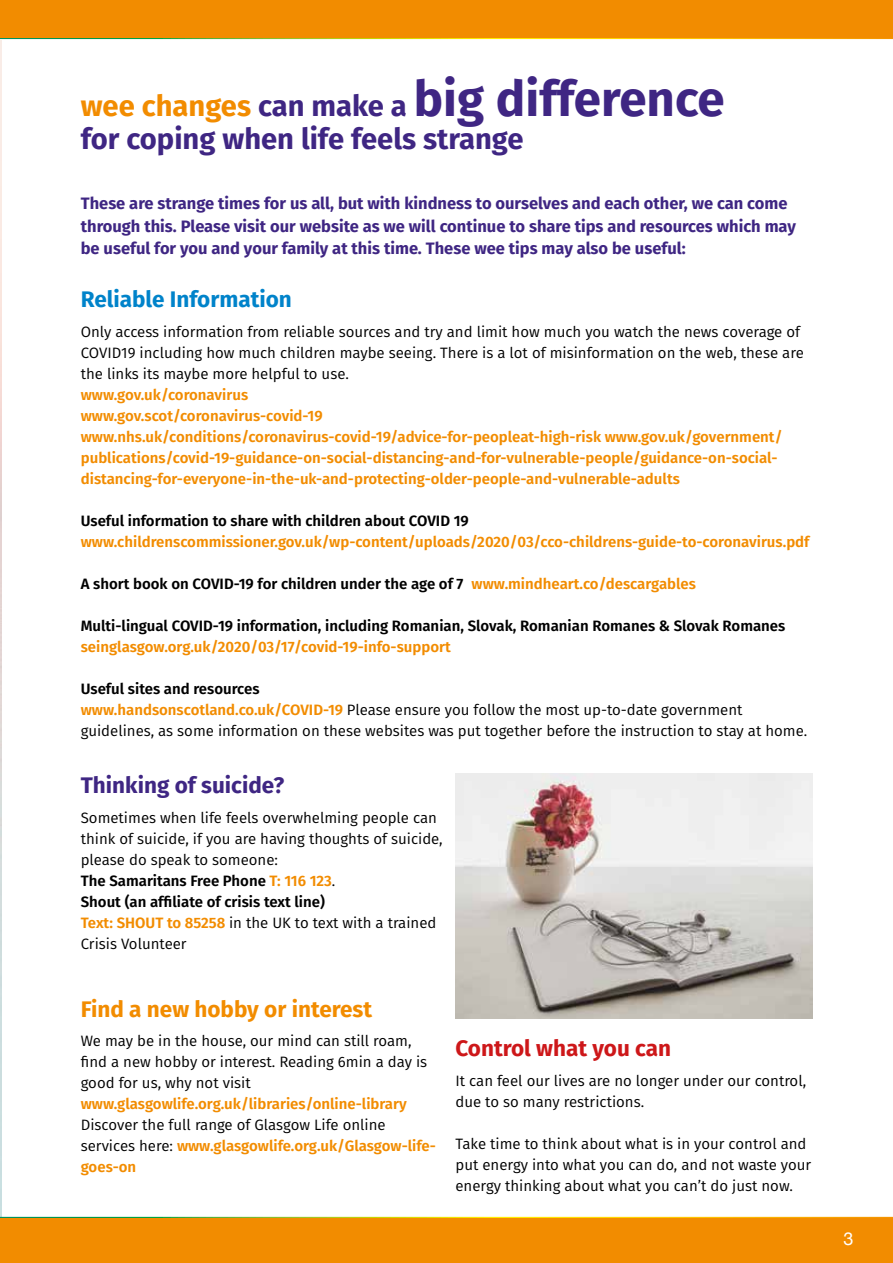
<style>
.page{position:relative;width:893px;height:1263px;background:#fff}
.page>*{position:absolute;margin:0;border:0;box-sizing:border-box;transform-origin:0 0}
.t1{font:700 49.2px "Fira Sans";color:#3f2683}
.t2{font:700 29.25px "Fira Sans";color:#3f2683}
.t3{font:700 22.5px "Fira Sans";color:#f28c00}
.t4{font:700 22.5px "Fira Sans";color:#0083ca}
.t5{font:700 22.5px "Fira Sans";color:#3f2683}
.t6{font:700 22.5px "Fira Sans";color:#cd1719}
.t7{font:18px "Helvetica Neue";color:#fff}
.t8{font:700 16.5px/22.5px "Fira Sans";color:#3f2683}
.t9{font:15px/21px "Fira Sans";color:#000}
.t10{font:600 15px/21px "Fira Sans";color:#f28c00}
.t11{font:600 15px "Fira Sans";color:#000}
.s1{font-size:29.25px;color:#f28c00}
.s2{font-size:29.25px}
.s3{color:#f28c00}
.s4{font-weight:600}
.s5{font-weight:600;color:#f28c00}
</style>
<div class="page">
<div style="left:0;top:0;width:893px;height:39px;background:#f28c00"></div>
<div style="left:0;top:1217px;width:893px;height:46px;background:#f28c00"></div>
<img style="left:455px;top:774px;width:357px;height:244px">
<h1 class="t1" style="left:81px;top:58px;width:645px"><span class="s1">wee changes</span> <span class="s2">can make a</span> big difference</h1>
<h2 class="t2" style="left:81px;top:114px;width:444px">for coping when life feels strange</h2>
<p class="t8" style="left:81px;top:191px;width:717px">These are strange times for us all, but with kindness to ourselves and each other, we can come through this. Please visit our website as we will continue to share tips and resources which may be useful for you and your family at this time. These wee tips may also be useful:</p>
<h3 class="t4" style="left:81px;top:281px;width:213px">Reliable Information</h3>
<p class="t9" style="left:81px;top:321px;width:724px">Only access information from reliable sources and try and limit how much you watch the news coverage of<br>COVID19 including how much children maybe seeing. There is a lot of misinformation on the web, these are the links its maybe more helpful to use.</p>
<p class="t10" style="left:81px;top:383px;width:703px">www.gov.uk/coronavirus<br>www.gov.scot/coronavirus-covid-19 www.nhs.uk/conditions/coronavirus-covid-19/advice-for-peopleat-high-risk www.gov.uk/government/ publications/covid-19-guidance-on-social-distancing-and-for-vulnerable-people/guidance-on-social&shy;distancing-for-everyone-in-the-uk-and-protecting-older-people-and-vulnerable-adults</p>
<p class="t11" style="left:81px;top:508px;width:390px">Useful information to share with children about COVID 19</p>
<p class="t10" style="left:81px;top:530px;width:730px">www.childrenscommissioner.gov.uk/wp-content/uploads/2020/03/cco-childrens-guide-to-coronavirus.pdf</p>
<p class="t11" style="left:81px;top:571px;width:617px">A short book on COVID-19 for children under the age of 7 <span class="s3">www.mindheart.co/descargables</span></p>
<p class="t11" style="left:81px;top:613px;width:706px">Multi-lingual COVID-19 information, including Romanian, Slovak, Romanian Romanes &amp; Slovak Romanes</p>
<p class="t10" style="left:81px;top:635px;width:371px">seinglasgow.org.uk/2020/03/17/covid-19-info-support</p>
<p class="t9" style="left:81px;top:678px;width:728px"><span class="s4">Useful sites and resources<br></span><span class="s5">www.handsonscotland.co.uk/COVID-19</span> Please ensure you follow the most up-to-date government guidelines, as some information on these websites was put together before the instruction to stay at home.</p>
<h3 class="t5" style="left:81px;top:767px;width:205px">Thinking of suicide?</h3>
<p class="t9" style="left:81px;top:807px;width:363px">Sometimes when life feels overwhelming people can think of suicide, if you are having thoughts of suicide, please do speak to someone:<br><span class="s4">The Samaritans Free Phone</span> <span class="s5">T: 116 123</span>.<br><span class="s4">Shout (an affiliate of crisis text line)<br></span><span class="s5">Text: SHOUT to 85258</span> in the UK to text with a trained Crisis Volunteer</p>
<h3 class="t3" style="left:81px;top:990px;width:293px">Find a new hobby or interest</h3>
<p class="t9" style="left:81px;top:1030px;width:348px">We may be in the house, our mind can still roam, find a new hobby or interest. Reading 6min a day is good for us, why not visit</p>
<p class="t10" style="left:81px;top:1093px;width:327px">www.glasgowlife.org.uk/libraries/online-library</p>
<p class="t9" style="left:81px;top:1114px;width:357px">Discover the full range of Glasgow Life online services here: <span class="s5">www.glasgowlife.org.uk/Glasgow-life&shy;goes-on</span></p>
<h3 class="t6" style="left:455px;top:1029px;width:217px">Control what you can</h3>
<p class="t9" style="left:455px;top:1070px;width:352px">It can feel our lives are no longer under our control, due to so many restrictions.</p>
<p class="t9" style="left:455px;top:1133px;width:357px">Take time to think about what is in your control and put energy into what you can do, and not waste your energy thinking about what you can’t do just now.</p>
<p class="t7" style="left:843px;top:1226px;width:12px">3</p>
</div>
